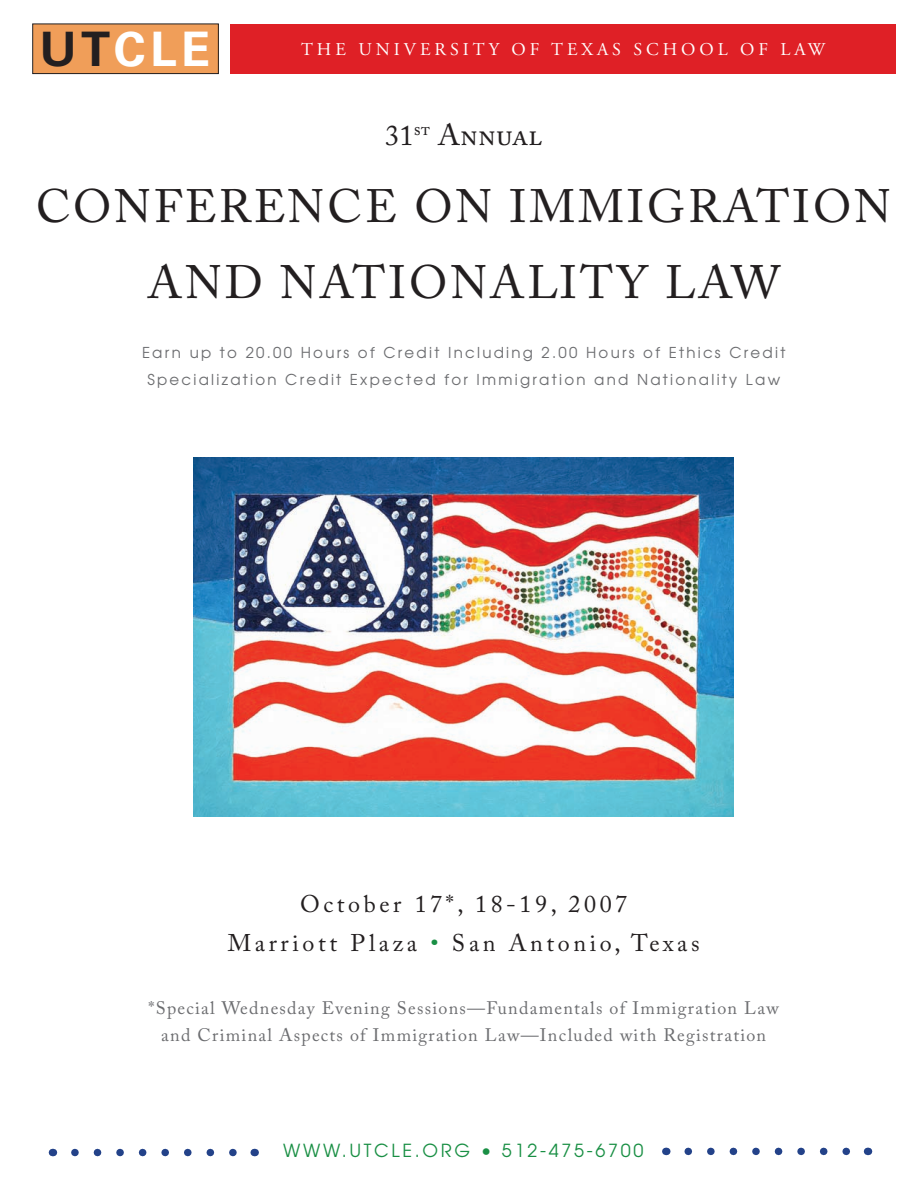
<style>
.page{position:relative;width:918px;height:1188px;background:#fff}
.page>*{position:absolute;margin:0;border:0;box-sizing:border-box;transform-origin:0 0}
.t1{font:700 47.55px "Univers";letter-spacing:.09em;color:#fff}
.t2{font:46.5px/76.5px "Adobe Caslon Pro";letter-spacing:.065em;color:#231f20;text-align:center}
.t3{font:30px "Adobe Caslon Pro";color:#231f20}
.t4{font:24px/39px "Adobe Caslon Pro";letter-spacing:.15em;color:#231f20;text-align:center}
.t5{font:18px/27px "Adobe Caslon Pro";letter-spacing:.07em;color:#6c6d70;text-align:center}
.t6{font:18px "Adobe Garamond Pro";letter-spacing:.22em;color:#fff}
.t7{font:18px "Avant Garde";letter-spacing:.15em;color:#198f44}
.t8{font:15px/27px "Avant Garde";letter-spacing:.15em;color:#6c6d70;text-align:center}
.s1{color:#231f20}
.s2{font-size:28.5px}
.s3{color:#198f44}
</style>
<div class="page">
<div style="left:230px;top:24px;width:666px;height:50px;background:#df2026"></div>
<div style="left:33px;top:24px;width:185px;height:50px;background:#f09e59"></div>
<div style="left:32px;top:24px;width:187px;height:50px;border:1px solid #231f20"></div>
<svg style="left:75px;top:1149px;width:162px;height:7px"></svg>
<svg style="left:688px;top:1148px;width:162px;height:7px"></svg>
<img style="left:194px;top:458px;width:540px;height:359px">
<h1 class="t1" style="left:40px;top:21px;width:172px"><span class="s1">UT</span>CLE</h1>
<p class="t6" style="left:301px;top:39px;width:526px">THE UNIVERSITY OF TEXAS SCHOOL OF LAW</p>
<h3 class="t3" style="left:385px;top:117px;width:158px"><span class="s2">31</span><sup>st</sup> Annual</h3>
<h2 class="t2" style="left:36px;top:167px;width:856px">Conference on Immigration and Nationality Law</h2>
<p class="t8" style="left:142px;top:339px;width:645px">Earn up to 20.00 Hours of Credit Including 2.00 Hours of Ethics Credit<br>Specialization Credit Expected for Immigration and Nationality Law</p>
<h3 class="t4" style="left:228px;top:884px;width:473px">October 17*, 18-19, 2007<br>Marriott Plaza <span class="s3">•</span> San Antonio, Texas</h3>
<p class="t5" style="left:149px;top:994px;width:632px">*Special Wednesday Evening Sessions—Fundamentals of Immigration Law and Criminal Aspects of Immigration Law—Included with Registration</p>
<p class="t7" style="left:283px;top:1140px;width:362px">WWW.UTCLE.ORG • 512-475-6700</p>
</div>
